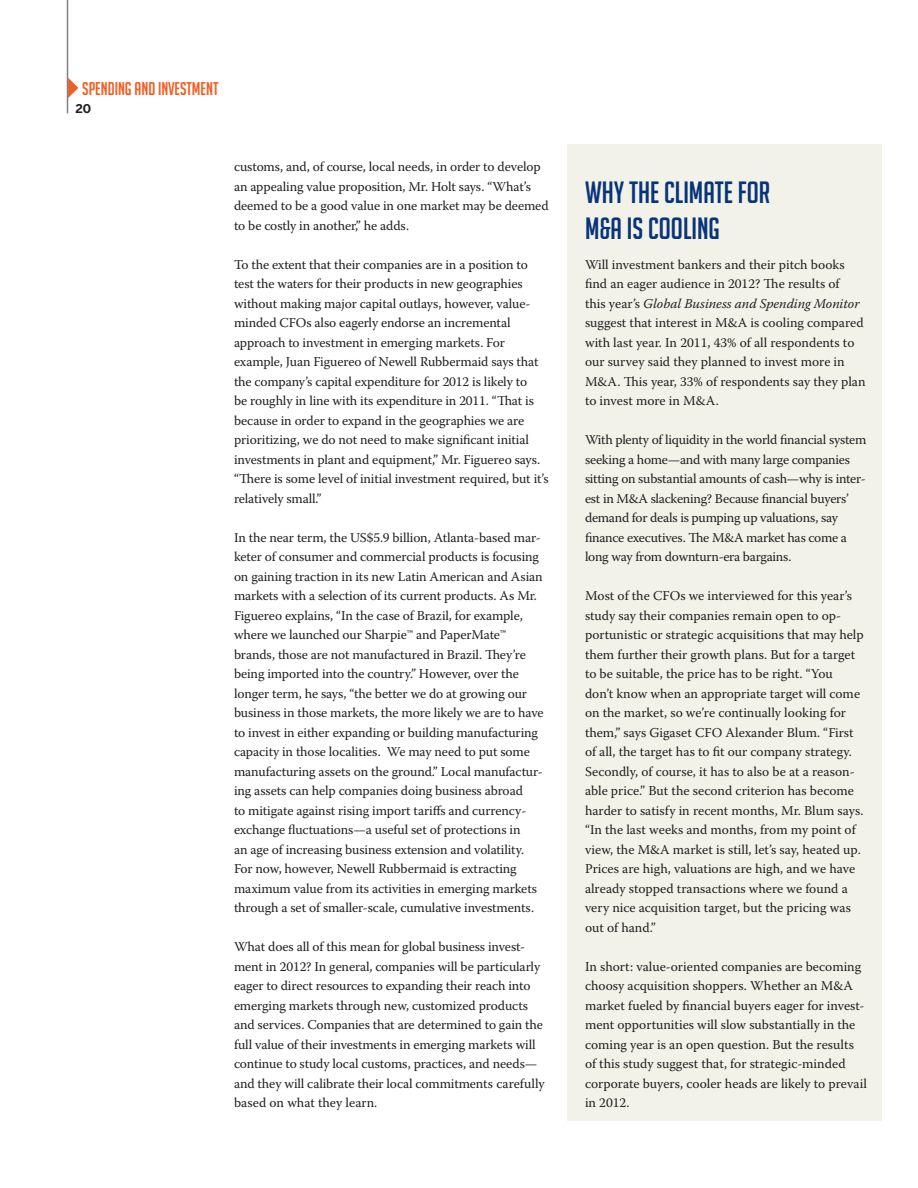
<style>
.page{position:relative;width:918px;height:1188px;background:#fff}
.page>*{position:absolute;margin:0;border:0;box-sizing:border-box;transform-origin:0 0}
.sidebar_titles{font:30px/36px "Big Noodle Titling";color:#08347b}
.t1{font:18px "Big Noodle Titling";color:#f25d21}
.text{font:13.5px/19.5px "Warnock Pro";letter-spacing:-.01em;color:#231f20}
.t2{font:700 12px "Benton Sans";color:#231f20}
.s1{font-style:italic}
</style>
<div class="page">
<div style="left:567px;top:144px;width:315px;height:976px;background:#f2f2e9"></div>
<svg style="left:68px;top:78px;width:10px;height:20px"></svg>
<hr style="left:67px;top:0;width:1px;height:113px;background:#808285">
<p class="t1" style="left:82px;top:78px;width:138px">SPENDING AND INVESTMENT</p>
<p class="t2" style="left:76px;top:102px;width:17px">20</p>
<p class="text" style="left:234px;top:157px;width:316px">customs, and, of course, local needs, in order to develop an appealing value proposition, Mr. Holt says. “What’s deemed to be a good value in one market may be deemed to be costly in another,” he adds.</p>
<p class="text" style="left:234px;top:254px;width:316px">To the extent that their companies are in a position to test the waters for their products in new geographies without making major capital outlays, however, value&shy;minded CFOs also eagerly endorse an incremental approach to investment in emerging markets. For example, Juan Figuereo of Newell Rubbermaid says that the company’s capital expenditure for 2012 is likely to<br>be roughly in line with its expenditure in 2011. “That is because in order to expand in the geographies we are prioritizing, we do not need to make significant initial investments in plant and equipment,” Mr. Figuereo says. “There is some level of initial investment required, but it’s relatively small.”</p>
<p class="text" style="left:234px;top:527px;width:311px">In the near term, the US$5.9 billion, Atlanta-based mar&shy;keter of consumer and commercial products is focusing on gaining traction in its new Latin American and Asian markets with a selection of its current products. As Mr.<br>Figuereo explains, “In the case of Brazil, for example, where we launched our Sharpie™ and PaperMate™ brands, those are not manufactured in Brazil. They’re being imported into the country.” However, over the longer term, he says, “the better we do at growing our business in those markets, the more likely we are to have to invest in either expanding or building manufacturing capacity in those localities. We may need to put some manufacturing assets on the ground.” Local manufactur&shy;ing assets can help companies doing business abroad<br>to mitigate against rising import tariffs and currency&shy;exchange fluctuations—a useful set of protections in<br>an age of increasing business extension and volatility.<br>For now, however, Newell Rubbermaid is extracting maximum value from its activities in emerging markets through a set of smaller-scale, cumulative investments.</p>
<p class="text" style="left:234px;top:937px;width:312px">What does all of this mean for global business invest&shy;ment in 2012? In general, companies will be particularly eager to direct resources to expanding their reach into emerging markets through new, customized products and services. Companies that are determined to gain the full value of their investments in emerging markets will continue to study local customs, practices, and needs— and they will calibrate their local commitments carefully based on what they learn.</p>
<p class="sidebar_titles" style="left:585px;top:174px;width:187px">WHY THE CLIMATE FOR<br>M&amp;A IS COOLING</p>
<p class="text" style="left:585px;top:254px;width:282px">Will investment bankers and their pitch books find an eager audience in 2012? The results of<br>this year’s <span class="s1">Global Business and Spending Monitor </span>suggest that interest in M&amp;A is cooling compared with last year. In 2011, 43% of all respondents to our survey said they planned to invest more in M&amp;A. This year, 33% of respondents say they plan to invest more in M&amp;A.</p>
<p class="text" style="left:585px;top:430px;width:283px">With plenty of liquidity in the world financial system seeking a home—and with many large companies sitting on substantial amounts of cash—why is inter&shy;est in M&amp;A slackening? Because financial buyers’ demand for deals is pumping up valuations, say finance executives. The M&amp;A market has come a long way from downturn-era bargains.</p>
<p class="text" style="left:585px;top:586px;width:280px">Most of the CFOs we interviewed for this year’s study say their companies remain open to op&shy;portunistic or strategic acquisitions that may help them further their growth plans. But for a target to be suitable, the price has to be right. “You don’t know when an appropriate target will come on the market, so we’re continually looking for them,” says Gigaset CFO Alexander Blum. “First of all, the target has to fit our company strategy.<br>Secondly, of course, it has to also be at a reason&shy;able price.” But the second criterion has become harder to satisfy in recent months, Mr. Blum says. “In the last weeks and months, from my point of view, the M&amp;A market is still, let’s say, heated up.<br>Prices are high, valuations are high, and we have already stopped transactions where we found a very nice acquisition target, but the pricing was out of hand.”</p>
<p class="text" style="left:585px;top:956px;width:283px">In short: value-oriented companies are becoming choosy acquisition shoppers. Whether an M&amp;A market fueled by financial buyers eager for invest&shy;ment opportunities will slow substantially in the coming year is an open question. But the results of this study suggest that, for strategic-minded corporate buyers, cooler heads are likely to prevail in 2012.</p>
</div>
